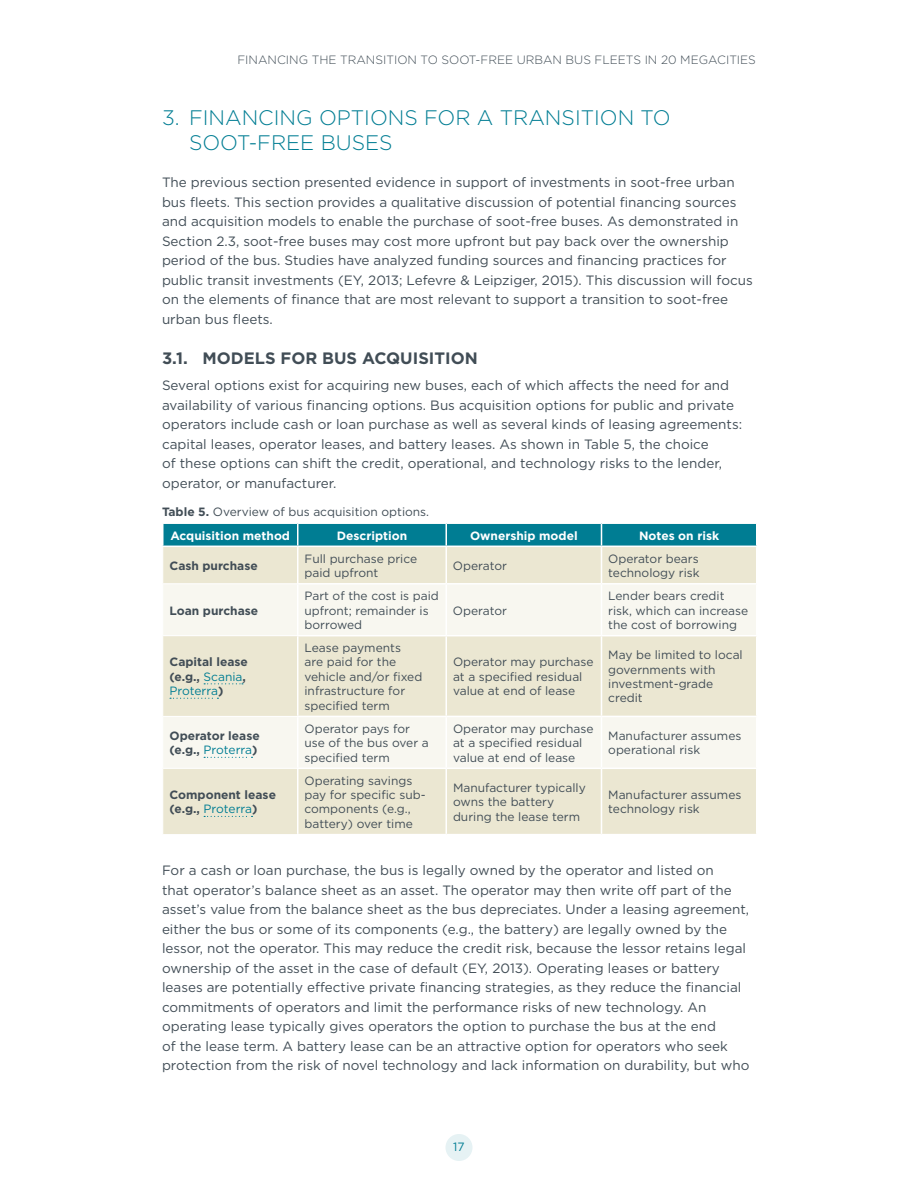
<style>
.page{position:relative;width:918px;height:1188px;background:#fff}
.page>*{position:absolute;margin:0;border:0;box-sizing:border-box;transform-origin:0 0}
.t1{font:300 21px/25.2px "Gotham";color:#007d93}
.t2{font:700 16.5px "Gotham";color:#414d56}
.t3{font:13.5px/19.5px "Gotham";color:#414d56}
.t4{font:12px/14.4px "Gotham";color:#414d56}
.t5{font:700 12px/14.4px "Gotham";color:#414d56}
.t6{font:300 12px "Gotham";color:#414d56}
.t7{font:700 12px "Gotham";color:#fff}
.t8{font:12px "Gotham";color:#007d93}
.s1{font-weight:700}
.s2{font-weight:700;color:#fff}
.s3{font-weight:400;color:#007d93}
</style>
<div class="page">
<div style="left:446px;top:1134px;width:26px;height:27px;background:#e6f2f4;border-radius:50%"></div>
<div style="left:163px;top:547px;width:593px;height:287px;background:#ebe7d2"></div>
<svg style="left:163px;top:584px;width:593px;height:184px;fill:#f8f7f0"></svg>
<div style="left:164px;top:524px;width:592px;height:22px;background:#007d93"></div>
<hr style="left:446px;top:547px;width:1px;height:36px;background:#fff">
<hr style="left:601px;top:547px;width:1px;height:36px;background:#fff">
<hr style="left:297px;top:583px;width:149px;height:2px;background:#fff">
<hr style="left:446px;top:583px;width:156px;height:2px;background:#fff">
<hr style="left:446px;top:585px;width:1px;height:50px;background:#fff">
<hr style="left:602px;top:583px;width:156px;height:2px;background:#fff">
<hr style="left:601px;top:585px;width:1px;height:50px;background:#fff">
<hr style="left:297px;top:635px;width:149px;height:1px;background:#fff">
<hr style="left:446px;top:635px;width:156px;height:1px;background:#fff">
<hr style="left:446px;top:636px;width:1px;height:80px;background:#fff">
<hr style="left:602px;top:635px;width:156px;height:1px;background:#fff">
<hr style="left:601px;top:636px;width:1px;height:80px;background:#fff">
<hr style="left:297px;top:716px;width:149px;height:1px;background:#fff">
<hr style="left:446px;top:716px;width:156px;height:1px;background:#fff">
<hr style="left:446px;top:717px;width:1px;height:51px;background:#fff">
<hr style="left:602px;top:716px;width:156px;height:1px;background:#fff">
<hr style="left:601px;top:717px;width:1px;height:51px;background:#fff">
<hr style="left:297px;top:768px;width:149px;height:1px;background:#fff">
<hr style="left:446px;top:768px;width:156px;height:1px;background:#fff">
<hr style="left:446px;top:769px;width:1px;height:65px;background:#fff">
<hr style="left:602px;top:768px;width:156px;height:1px;background:#fff">
<hr style="left:601px;top:769px;width:1px;height:65px;background:#fff">
<hr style="left:162px;top:583px;width:135px;height:1px;background:#fff">
<hr style="left:162px;top:635px;width:135px;height:1px;background:#fff">
<hr style="left:162px;top:716px;width:135px;height:1px;background:#fff">
<hr style="left:162px;top:768px;width:135px;height:1px;background:#fff">
<hr style="left:297px;top:547px;width:1px;height:36px;background:#fff">
<hr style="left:297px;top:585px;width:1px;height:50px;background:#fff">
<hr style="left:297px;top:636px;width:1px;height:80px;background:#fff">
<hr style="left:297px;top:717px;width:1px;height:51px;background:#fff">
<hr style="left:297px;top:769px;width:1px;height:65px;background:#fff">
<svg style="left:204px;top:683px;width:39px;height:1px"></svg>
<svg style="left:170px;top:698px;width:48px;height:1px"></svg>
<svg style="left:204px;top:757px;width:49px;height:1px"></svg>
<svg style="left:204px;top:816px;width:49px;height:1px"></svg>
<p class="t6" style="left:237px;top:52px;width:520px">FINANCING THE TRANSITION TO SOOT-FREE URBAN BUS FLEETS IN 20 MEGACITIES</p>
<h1 class="t1" style="left:189px;top:104px;width:483px;text-indent:-27px">3. FINANCING OPTIONS FOR A TRANSITION TO<br>SOOT-FREE BUSES</h1>
<p class="t3" style="left:162px;top:173px;width:592px">The previous section presented evidence in support of investments in soot-free urban bus fleets. This section provides a qualitative discussion of potential financing sources and acquisition models to enable the purchase of soot-free buses. As demonstrated in Section 2.3, soot-free buses may cost more upfront but pay back over the ownership period of the bus. Studies have analyzed funding sources and financing practices for public transit investments (EY, 2013; Lefevre &amp; Leipziger, 2015). This discussion will focus on the elements of finance that are most relevant to support a transition to soot-free urban bus fleets.</p>
<p class="t2" style="left:162px;top:347px;width:317px">3.1. MODELS FOR BUS ACQUISITION</p>
<p class="t3" style="left:162px;top:375px;width:582px">Several options exist for acquiring new buses, each of which affects the need for and availability of various financing options. Bus acquisition options for public and private operators include cash or loan purchase as well as several kinds of leasing agreements: capital leases, operator leases, and battery leases. As shown in Table 5, the choice<br>of these options can shift the credit, operational, and technology risks to the lender, operator, or manufacturer.</p>
<p class="t4" style="left:170px;top:499px;width:260px;line-height:23.9px;text-indent:-8px"><span class="s1">Table 5.</span> Overview of bus acquisition options.<br><span class="s2">Acquisition method</span></p>
<p class="t7" style="left:337px;top:527px;width:72px">Description</p>
<p class="t7" style="left:470px;top:527px;width:109px">Ownership model</p>
<p class="t7" style="left:639px;top:527px;width:82px">Notes on risk</p>
<p class="t5" style="left:169px;top:558px;width:90px">Cash purchase</p>
<p class="t4" style="left:304px;top:551px;width:114px">Full purchase price paid upfront</p>
<p class="t4" style="left:453px;top:558px;width:55px">Operator</p>
<p class="t4" style="left:608px;top:551px;width:93px">Operator bears technology risk</p>
<p class="t5" style="left:169px;top:603px;width:90px">Loan purchase</p>
<p class="t4" style="left:304px;top:588px;width:136px">Part of the cost is paid upfront; remainder is borrowed</p>
<p class="t4" style="left:608px;top:588px;width:142px">Lender bears credit risk, which can increase the cost of borrowing</p>
<p class="t4" style="left:453px;top:603px;width:55px">Operator</p>
<p class="t5" style="left:170px;top:655px;width:80px">Capital lease (e.g., <span class="s3">Scania</span>,<br><span class="s3">Proterra</span>)</p>
<p class="t4" style="left:304px;top:640px;width:119px">Lease payments are paid for the vehicle and/or fixed infrastructure for specified term</p>
<p class="t4" style="left:453px;top:655px;width:142px">Operator may purchase at a specified residual value at end of lease</p>
<p class="t4" style="left:608px;top:648px;width:136px">May be limited to local governments with investment-grade credit</p>
<p class="t5" style="left:170px;top:728px;width:92px">Operator lease (e.g., <span class="s3">Proterra</span>)</p>
<p class="t4" style="left:304px;top:721px;width:126px">Operator pays for use of the bus over a specified term</p>
<p class="t4" style="left:453px;top:721px;width:142px">Operator may purchase at a specified residual value at end of lease</p>
<p class="t4" style="left:608px;top:728px;width:135px">Manufacturer assumes operational risk</p>
<p class="t5" style="left:170px;top:788px;width:108px">Component lease (e.g., <span class="s3">Proterra</span>)</p>
<p class="t4" style="left:304px;top:773px;width:123px">Operating savings pay for specific sub&shy;components (e.g., battery) over time</p>
<p class="t4" style="left:453px;top:780px;width:134px">Manufacturer typically owns the battery during the lease term</p>
<p class="t4" style="left:608px;top:787px;width:135px">Manufacturer assumes technology risk</p>
<p class="t3" style="left:162px;top:860px;width:589px">For a cash or loan purchase, the bus is legally owned by the operator and listed on<br>that operator’s balance sheet as an asset. The operator may then write off part of the asset’s value from the balance sheet as the bus depreciates. Under a leasing agreement, either the bus or some of its components (e.g., the battery) are legally owned by the lessor, not the operator. This may reduce the credit risk, because the lessor retains legal ownership of the asset in the case of default (EY, 2013). Operating leases or battery leases are potentially effective private financing strategies, as they reduce the financial commitments of operators and limit the performance risks of new technology. An operating lease typically gives operators the option to purchase the bus at the end<br>of the lease term. A battery lease can be an attractive option for operators who seek protection from the risk of novel technology and lack information on durability, but who</p>
<p class="t8" style="left:453px;top:1139px;width:13px">17</p>
</div>
